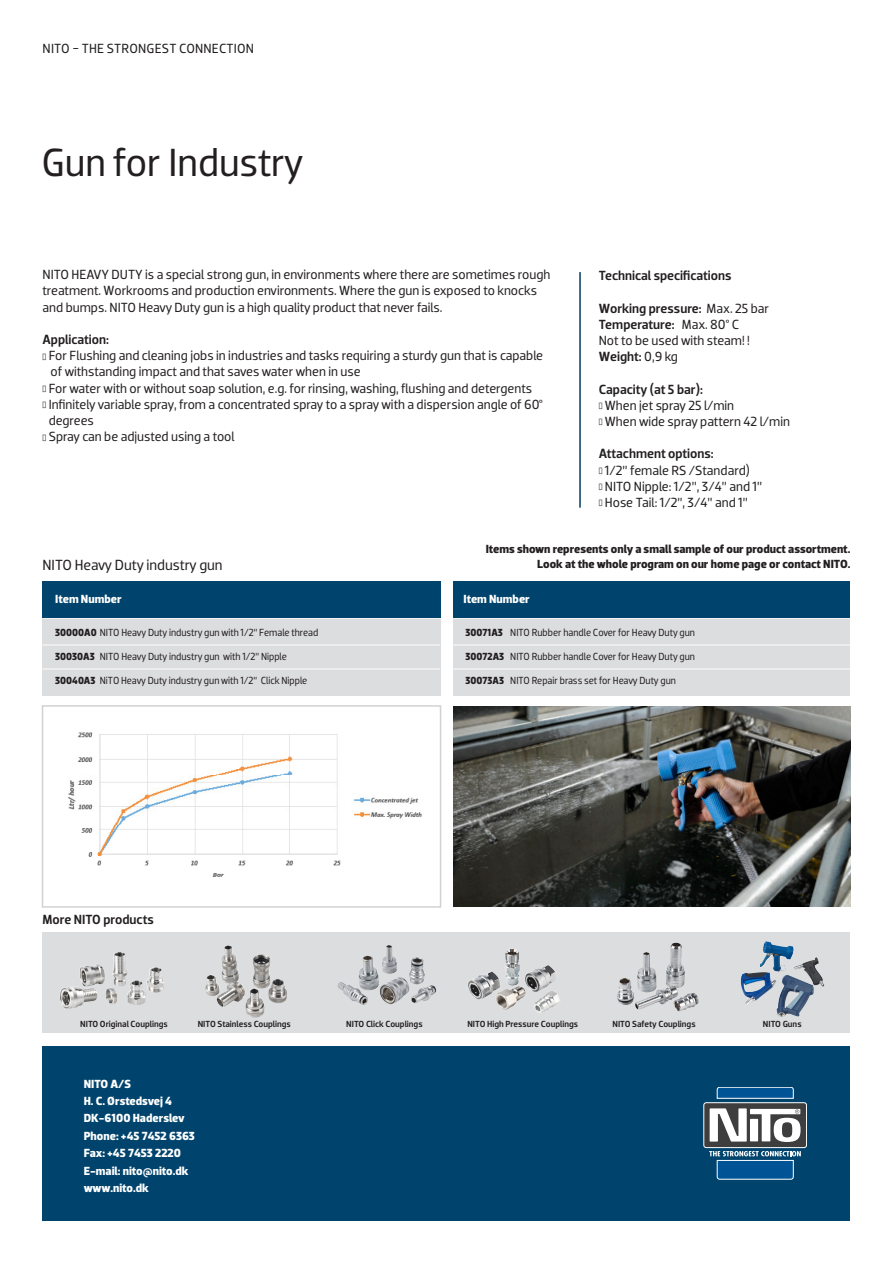
<style>
.page{position:relative;width:893px;height:1263px;background:#fff}
.page>*{position:absolute;margin:0;border:0;box-sizing:border-box;transform-origin:0 0}
.t1{font:40.05px "Dobra";color:#231f20}
.Brød_BOLD{font:15px "Dobra";color:#231f20}
.Brød{font:13.5px/16.2px "Dobra";color:#231f20}
.Brød-2{font:500 13.5px "Dobra";letter-spacing:-.005em;color:#231f20}
.Brød_BOLD-2{font:500 13.5px "Dobra";color:#231f20}
.Brød-3{font:700 12px "Dobra";color:#231f20}
.Brød-4{font:700 12px "Dobra";color:#fff}
.Skematekst_-_BOLD{font:700 12px "Dobra";color:#fff}
.Skematekst{font:10.5px "Dobra";color:#231f20;scale:.95 1}
.t2{font:500 9px "Dobra";color:#231f20}
.s1{font-weight:400}
.s2{font-weight:700}
</style>
<div class="page">
<div style="left:43px;top:1046px;width:807px;height:174px;background:#00446d"></div>
<svg style="left:717px;top:1087px;width:77px;height:12px"></svg>
<div style="left:704px;top:1103px;width:102px;height:44px;background:#3e3e3f;border-radius:2px"></div>
<div style="left:704px;top:1102px;width:103px;height:46px;border:1px solid #fff;border-radius:2px"></div>
<svg style="left:710px;top:1108px;width:90px;height:34px"></svg>
<svg style="left:709px;top:1151px;width:92px;height:28px"></svg>
<hr style="left:579px;top:272px;width:2px;height:236px;background:#003e5e">
<div style="left:43px;top:581px;width:807px;height:114px;background:#dcdddf"></div>
<hr style="left:43px;top:618px;width:807px;height:1px;background:#fff">
<div style="left:43px;top:581px;width:807px;height:37px;background:#00446d"></div>
<div style="left:441px;top:578px;width:12px;height:119px;background:#fff"></div>
<div style="left:43px;top:932px;width:807px;height:100px;background:#dcdddf"></div>
<img style="left:635px;top:943px;width:50px;height:67px">
<img style="left:216px;top:945px;width:46px;height:62px">
<img style="left:79px;top:952px;width:85px;height:41px">
<img style="left:455px;top:949px;width:121px;height:84px">
<img style="left:358px;top:945px;width:59px;height:46px">
<div style="left:42px;top:705px;width:399px;height:203px;border:2px solid #d1d2d4"></div>
<img style="left:454px;top:707px;width:396px;height:200px">
<img style="left:760px;top:941px;width:34px;height:31px">
<hr style="left:43px;top:645px;width:397px;height:1px;background:#fff">
<hr style="left:43px;top:669px;width:397px;height:1px;background:#fff">
<hr style="left:453px;top:645px;width:397px;height:1px;background:#fff">
<hr style="left:453px;top:669px;width:397px;height:1px;background:#fff">
<img style="left:67px;top:732px;width:355px;height:145px">
<p class="Brød" style="left:43px;top:40px;width:213px">NITO - THE STRONGEST CONNECTION</p>
<p class="t1" style="left:41px;top:139px;width:263px">Gun for Industry</p>
<p class="Brød" style="left:43px;top:266px;width:509px">NITO HEAVY DUTY is a special strong gun, in environments where there are sometimes rough treatment. Workrooms and production environments. Where the gun is exposed to knocks and bumps. NITO Heavy Duty gun is a high quality product that never fails.</p>
<p class="Brød_BOLD-2" style="left:43px;top:331px;width:68px">Application:</p>
<p class="Brød" style="left:51px;top:347px;width:494px;text-indent:-8px">■ For Flushing and cleaning jobs in industries and tasks requiring a sturdy gun that is capable of withstanding impact and that saves water when in use</p>
<p class="Brød" style="left:43px;top:380px;width:491px">■ For water with or without soap solution, e.g. for rinsing, washing, flushing and detergents</p>
<p class="Brød" style="left:49px;top:396px;width:496px;text-indent:-6px">■ Infinitely variable spray, from a concentrated spray to a spray with a dispersion angle of 60° degrees</p>
<p class="Brød" style="left:43px;top:428px;width:193px">■ Spray can be adjusted using a tool</p>
<p class="Brød-2" style="left:599px;top:268px;width:134px">Technical specifications</p>
<p class="Brød-2" style="left:599px;top:300px;width:172px">Working pressure: <span class="s1">Max. 25 bar</span></p>
<p class="Brød-2" style="left:599px;top:316px;width:142px">Temperature: <span class="s1">Max. 80° C</span></p>
<p class="Brød" style="left:599px;top:332px;width:153px">Not to be used with steam! !</p>
<p class="Brød-2" style="left:599px;top:349px;width:81px">Weight: <span class="s1">0,9 kg</span></p>
<p class="Brød-2" style="left:599px;top:381px;width:106px">Capacity (at 5 bar):</p>
<p class="Brød" style="left:599px;top:397px;width:137px">■ When jet spray 25 l/min</p>
<p class="Brød" style="left:599px;top:413px;width:193px">■ When wide spray pattern 42 l/min</p>
<p class="Brød-2" style="left:599px;top:446px;width:117px">Attachment options:</p>
<p class="Brød" style="left:599px;top:462px;width:153px">■ 1/2” female RS /Standard)</p>
<p class="Brød" style="left:599px;top:478px;width:165px">■ NITO Nipple: 1/2”, 3/4” and 1”</p>
<p class="Brød" style="left:599px;top:494px;width:151px">■ Hose Tail: 1/2”, 3/4” and 1”</p>
<p class="Brød_BOLD" style="left:43px;top:556px;width:182px">NITO Heavy Duty industry gun</p>
<p class="Brød-3" style="left:486px;top:542px;width:366px">Items shown represents only a small sample of our product assortment.</p>
<p class="Brød-3" style="left:537px;top:557px;width:315px">Look at the whole program on our home page or contact NITO.</p>
<p class="Skematekst_-_BOLD" style="left:55px;top:591px;width:68px">Item Number</p>
<p class="Skematekst_-_BOLD" style="left:463px;top:591px;width:68px">Item Number</p>
<p class="Skematekst" style="left:55px;top:626px;width:278px"><span class="s2">30000A0</span> NITO Heavy Duty industry gun with 1/2” Female thread</p>
<p class="Skematekst" style="left:55px;top:650px;width:245px"><span class="s2">30030A3</span> NITO Heavy Duty industry gun with 1/2” Nipple</p>
<p class="Skematekst" style="left:55px;top:674px;width:267px"><span class="s2">30040A3</span> NiTO Heavy Duty industry gun with 1/2” Click Nipple</p>
<p class="Skematekst" style="left:466px;top:626px;width:243px"><span class="s2">30071A3</span> NITO Rubber handle Cover for Heavy Duty gun</p>
<p class="Skematekst" style="left:466px;top:650px;width:243px"><span class="s2">30072A3</span> NITO Rubber handle Cover for Heavy Duty gun</p>
<p class="Skematekst" style="left:466px;top:674px;width:223px"><span class="s2">30073A3</span> NITO Repair brass set for Heavy Duty gun</p>
<p class="Brød_BOLD-2" style="left:43px;top:911px;width:113px">More NITO products</p>
<p class="t2" style="left:80px;top:1019px;width:89px">NITO Original Couplings</p>
<p class="t2" style="left:198px;top:1019px;width:95px">NITO Stainless Couplings</p>
<p class="t2" style="left:346px;top:1019px;width:78px">NITO Click Couplings</p>
<p class="t2" style="left:467px;top:1019px;width:112px">NITO High Pressure Couplings</p>
<p class="t2" style="left:612px;top:1019px;width:85px">NITO Safety Couplings</p>
<p class="Brød-4" style="left:84px;top:1076px;width:49px">NITO A/S</p>
<p class="Brød-4" style="left:84px;top:1094px;width:90px">H. C. Ørstedsvej 4</p>
<p class="Brød-4" style="left:84px;top:1111px;width:103px">DK-6100 Haderslev</p>
<p class="Brød-4" style="left:84px;top:1129px;width:113px">Phone: +45 7452 6363</p>
<p class="Brød-4" style="left:84px;top:1146px;width:99px">Fax: +45 7453 2220</p>
<p class="Brød-4" style="left:84px;top:1163px;width:106px">E-mail: nito@nito.dk</p>
<p class="Brød-4" style="left:84px;top:1181px;width:67px">www.nito.dk</p>
<p class="t2" style="left:763px;top:1019px;width:40px">NITO Guns</p>
</div>
